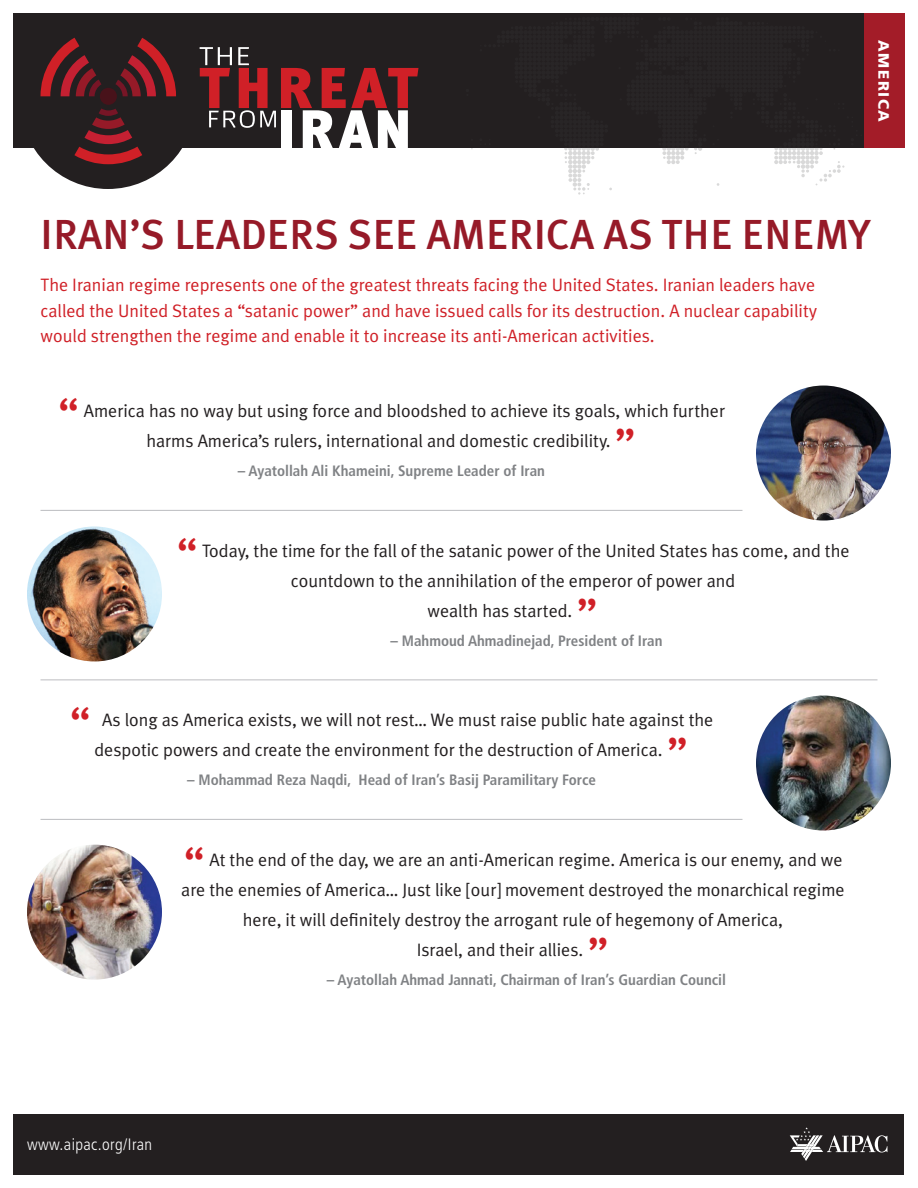
<style>
.page{position:relative;width:918px;height:1188px;background:#fff}
.page>*{position:absolute;margin:0;border:0;box-sizing:border-box;transform-origin:0 0}
.t1{font:48px "Meta Plus Normal";color:#d02027}
.t2{font:500 42px "Meta Plus";letter-spacing:.01em;color:#961a28}
.t3{font:18px/30px "Meta Plus Normal";color:#231f20}
.t4{font:18px/25.5px "Meta Plus Normal";color:#d02027;text-align:justify}
.t5{font:300 condensed 16.5px "Frutiger";letter-spacing:.025em;color:#fff}
.t6{font:700 condensed 15px "Frutiger";color:#808285}
.t7{font:900 15px "Frutiger";letter-spacing:.1em;color:#fff}
</style>
<div class="page">
<div style="left:20px;top:13px;width:176px;height:176px;background:#231f20;border-radius:50%"></div>
<div style="left:14px;top:14px;width:857px;height:134px;background:#231f20"></div>
<svg style="left:479px;top:13px;width:383px;height:182px"></svg>
<svg style="left:200px;top:47px;width:218px;height:101px"></svg>
<div style="left:100px;top:88px;width:17px;height:17px;background:#48121a;border-radius:50%"></div>
<svg style="left:74px;top:108px;width:68px;height:56px"></svg>
<svg style="left:40px;top:38px;width:61px;height:58px"></svg>
<svg style="left:115px;top:38px;width:61px;height:58px"></svg>
<div style="left:14px;top:1114px;width:890px;height:60px;background:#231f20"></div>
<svg style="left:790px;top:1127px;width:97px;height:34px"></svg>
<div style="left:864px;top:14px;width:40px;height:134px;background:#a31c28"></div>
<hr style="left:40px;top:510px;width:702px;height:1px;background:#bcbdc0">
<hr style="left:40px;top:680px;width:838px;height:1px;background:#bcbdc0">
<hr style="left:40px;top:819px;width:702px;height:1px;background:#bcbdc0">
<img style="left:756px;top:386px;width:135px;height:135px;border-radius:68px">
<img style="left:756px;top:696px;width:135px;height:135px;border-radius:68px">
<img style="left:27px;top:526px;width:135px;height:136px;border-radius:68px">
<img style="left:27px;top:845px;width:135px;height:135px;border-radius:68px">
<p class="t7" style="left:893px;top:40px;width:83px;rotate:90deg">AMERICA</p>
<h2 class="t2" style="left:40px;top:210px;width:832px">IRAN’S LEADERS SEE AMERICA AS THE ENEMY</h2>
<p class="t4" style="left:40px;top:272px;width:778px">The Iranian regime represents one of the greatest threats facing the United States. Iranian leaders have called the United States a “satanic power” and have issued calls for its destruction. A nuclear capability would strengthen the regime and enable it to increase its anti-American activities.</p>
<h1 class="t1" style="left:58px;top:388px;width:23px">“</h1>
<p class="t3" style="left:146px;top:396px;width:580px;text-indent:-63px">America has no way but using force and bloodshed to achieve its goals, which further harms America’s rulers, international and domestic credibility.</p>
<h1 class="t1" style="left:615px;top:418px;width:23px">”</h1>
<p class="t6" style="left:238px;top:462px;width:309px">– Ayatollah Ali Khameini, Supreme Leader of Iran</p>
<h1 class="t1" style="left:177px;top:527px;width:23px">“</h1>
<p class="t3" style="left:202px;top:535px;width:649px">Today, the time for the fall of the satanic power of the United States has come, and the</p>
<p class="t3" style="left:291px;top:565px;width:446px">countdown to the annihilation of the emperor of power and</p>
<p class="t3" style="left:428px;top:595px;width:146px">wealth has started.</p>
<h1 class="t1" style="left:576px;top:587px;width:23px">”</h1>
<p class="t6" style="left:390px;top:632px;width:274px">– Mahmoud Ahmadinejad, President of Iran</p>
<h1 class="t1" style="left:70px;top:697px;width:23px">“</h1>
<p class="t3" style="left:94px;top:705px;width:621px;text-indent:8px">As long as America exists, we will not rest… We must raise public hate against the despotic powers and create the environment for the destruction of America.</p>
<h1 class="t1" style="left:667px;top:727px;width:23px">”</h1>
<p class="t6" style="left:187px;top:771px;width:410px">– Mohammad Reza Naqdi, Head of Iran’s Basij Paramilitary Force</p>
<h1 class="t1" style="left:183px;top:836px;width:23px">“</h1>
<p class="t3" style="left:209px;top:844px;width:635px">At the end of the day, we are an anti-American regime. America is our enemy, and we</p>
<p class="t3" style="left:181px;top:874px;width:665px">are the enemies of America… Just like [our] movement destroyed the monarchical regime</p>
<p class="t3" style="left:243px;top:904px;width:542px">here, it will definitely destroy the arrogant rule of hegemony of America,</p>
<p class="t3" style="left:417px;top:934px;width:168px">Israel, and their allies.</p>
<h1 class="t1" style="left:587px;top:926px;width:23px">”</h1>
<p class="t6" style="left:327px;top:971px;width:401px">– Ayatollah Ahmad Jannati, Chairman of Iran’s Guardian Council</p>
<p class="t5" style="left:27px;top:1135px;width:127px">www.aipac.org/Iran</p>
</div>
